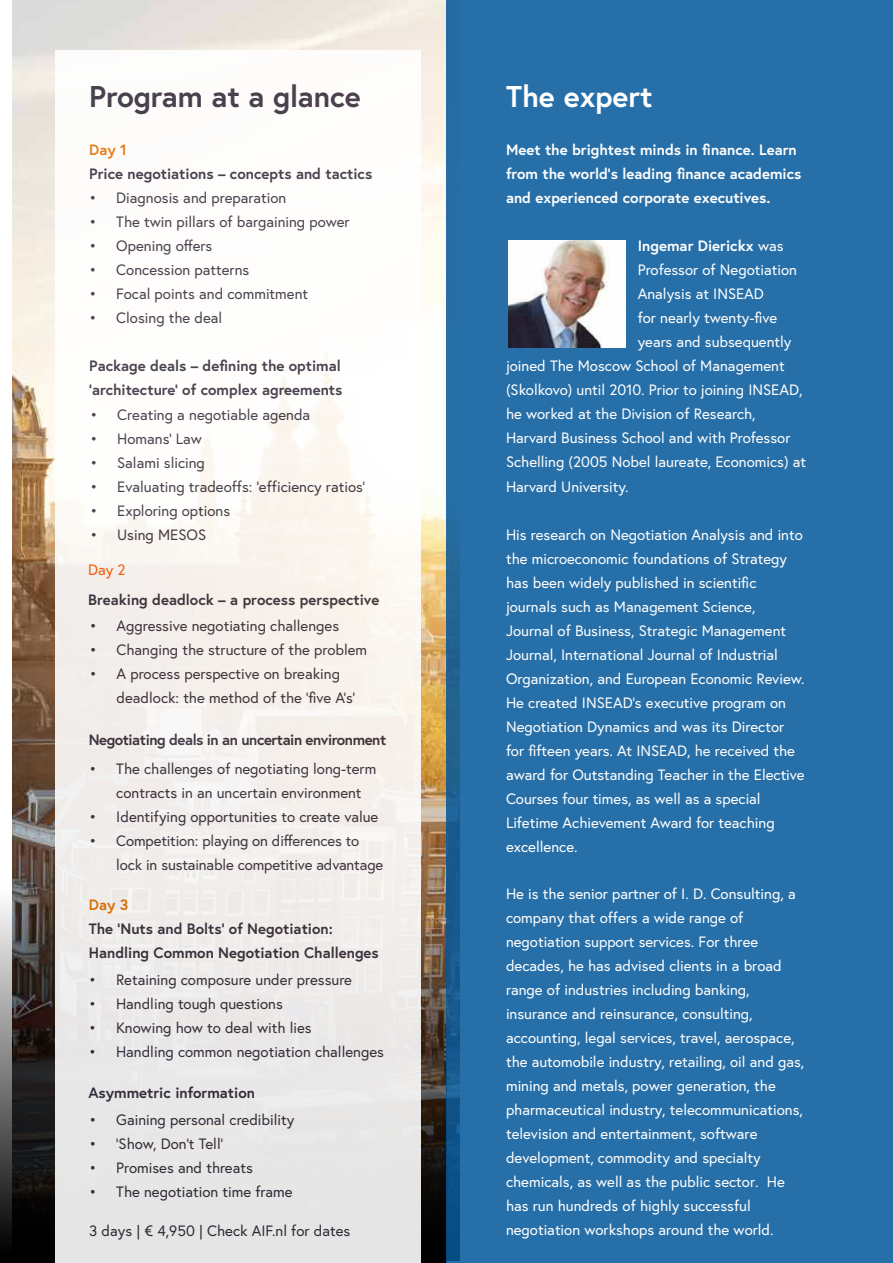
<style>
.page{position:relative;width:893px;height:1263px;background:#fff}
.page>*{position:absolute;margin:0;border:0;box-sizing:border-box;transform-origin:0 0}
.t1{font:700 30px "Europa";letter-spacing:-.005em;color:#372e3d}
.t2{font:700 30px "Europa";color:#fff}
.t3{font:15px/24px "Europa";color:#fff}
.t4{font:15px/24px "Europa";color:#372e3d}
.t5{font:700 15px/24px "Europa";color:#372e3d}
.t6{font:700 15px/24px "Europa";color:#fff}
.t7{font:700 15px "Europa";letter-spacing:-.03em;color:#372e3d}
.t8{font:700 15px "Europa";color:#e67201}
.t9{font:15px "Europa";color:#f50}
.s1{font-weight:400}
</style>
<div class="page">
<img style="left:13px;top:0;width:433px;height:880px">
<svg style="left:0;top:880px;width:446px;height:383px"></svg>
<div style="left:446px;top:0;width:447px;height:1263px;background:#276fa8"></div>
<div style="left:55px;top:50px;width:366px;height:1213px;background:linear-gradient(to bottom,#fff,#e7e5e3)"></div>
<img style="left:508px;top:241px;width:117px;height:107px">
<h1 class="t1" style="left:89px;top:76px;width:273px">Program at a glance</h1>
<p class="t8" style="left:89px;top:140px;width:39px">Day 1</p>
<p class="t5" style="left:89px;top:162px;width:285px">Price negotiations – concepts and tactics</p>
<p class="t4" style="left:89px;top:186px;width:199px">• Diagnosis and preparation</p>
<p class="t4" style="left:89px;top:210px;width:262px">• The twin pillars of bargaining power</p>
<p class="t4" style="left:89px;top:234px;width:124px">• Opening offers</p>
<p class="t4" style="left:89px;top:258px;width:162px">• Concession patterns</p>
<p class="t4" style="left:89px;top:282px;width:220px">• Focal points and commitment</p>
<p class="t4" style="left:89px;top:306px;width:135px">• Closing the deal</p>
<p class="t5" style="left:89px;top:354px;width:255px">Package deals – defining the optimal ‘architecture’ of complex agreements</p>
<p class="t4" style="left:90px;top:402px;width:222px">• Creating a negotiable agenda</p>
<p class="t4" style="left:90px;top:426px;width:113px">• Homans’ Law</p>
<p class="t4" style="left:90px;top:450px;width:116px">• Salami slicing</p>
<p class="t4" style="left:90px;top:474px;width:276px">• Evaluating tradeoffs: ‘efficiency ratios’</p>
<p class="t4" style="left:90px;top:498px;width:142px">• Exploring options</p>
<p class="t4" style="left:90px;top:522px;width:117px">• Using MESOS</p>
<p class="t9" style="left:88px;top:560px;width:39px">Day 2</p>
<p class="t5" style="left:88px;top:588px;width:293px">Breaking deadlock – a process perspective</p>
<p class="t4" style="left:90px;top:613px;width:251px">• Aggressive negotiating challenges</p>
<p class="t4" style="left:90px;top:637px;width:279px">• Changing the structure of the problem</p>
<p class="t4" style="left:117px;top:661px;width:240px;text-indent:-27px">• A process perspective on breaking deadlock: the method of the ‘five A’s’</p>
<p class="t7" style="left:89px;top:729px;width:299px">Negotiating deals in an uncertain environment</p>
<p class="t4" style="left:116px;top:756px;width:262px;text-indent:-27px">• The challenges of negotiating long-term contracts in an uncertain environment</p>
<p class="t4" style="left:89px;top:804px;width:291px">• Identifying opportunities to create value</p>
<p class="t4" style="left:116px;top:828px;width:268px;text-indent:-27px">• Competition: playing on differences to lock in sustainable competitive advantage</p>
<p class="t8" style="left:89px;top:895px;width:41px">Day 3</p>
<p class="t5" style="left:89px;top:917px;width:292px">The 'Nuts and Bolts' of Negotiation:<br>Handling Common Negotiation Challenges</p>
<p class="t4" style="left:89px;top:967px;width:265px">• Retaining composure under pressure</p>
<p class="t4" style="left:89px;top:991px;width:195px">• Handling tough questions</p>
<p class="t4" style="left:89px;top:1015px;width:224px">• Knowing how to deal with lies</p>
<p class="t4" style="left:89px;top:1039px;width:296px">• Handling common negotiation challenges</p>
<p class="t5" style="left:88px;top:1080px;width:168px">Asymmetric information</p>
<p class="t4" style="left:89px;top:1107px;width:206px">• Gaining personal credibility</p>
<p class="t4" style="left:89px;top:1131px;width:135px">• ‘Show, Don’t Tell’</p>
<p class="t4" style="left:89px;top:1155px;width:165px">• Promises and threats</p>
<p class="t4" style="left:89px;top:1179px;width:205px">• The negotiation time frame</p>
<p class="t4" style="left:89px;top:1218px;width:263px">3 days | € 4,950 | Check AIF.nl for dates</p>
<h1 class="t2" style="left:506px;top:76px;width:148px">The expert</h1>
<p class="t6" style="left:506px;top:138px;width:297px">Meet the brightest minds in finance. Learn from the world’s leading finance academics and experienced corporate executives.</p>
<p class="t6" style="left:638px;top:234px;width:147px">Ingemar Dierickx <span class="s1">was</span></p>
<p class="t3" style="left:638px;top:258px;width:161px">Professor of Negotiation</p>
<p class="t3" style="left:638px;top:282px;width:128px">Analysis at INSEAD</p>
<p class="t3" style="left:638px;top:306px;width:141px">for nearly twenty-five</p>
<p class="t3" style="left:638px;top:330px;width:155px">years and subsequently</p>
<p class="t3" style="left:506px;top:354px;width:280px">joined The Moscow School of Management</p>
<p class="t3" style="left:506px;top:378px;width:298px">(Skolkovo) until 2010. Prior to joining INSEAD,</p>
<p class="t3" style="left:506px;top:402px;width:251px">he worked at the Division of Research,</p>
<p class="t3" style="left:506px;top:426px;width:286px">Harvard Business School and with Professor</p>
<p class="t3" style="left:506px;top:450px;width:302px">Schelling (2005 Nobel laureate, Economics) at</p>
<p class="t3" style="left:506px;top:474px;width:124px">Harvard University.</p>
<p class="t3" style="left:506px;top:522px;width:300px">His research on Negotiation Analysis and into the microeconomic foundations of Strategy has been widely published in scientific journals such as Management Science, Journal of Business, Strategic Management Journal, International Journal of Industrial Organization, and European Economic Review.<br>He created INSEAD’s executive program on Negotiation Dynamics and was its Director for fifteen years. At INSEAD, he received the award for Outstanding Teacher in the Elective Courses four times, as well as a special Lifetime Achievement Award for teaching excellence.</p>
<p class="t3" style="left:506px;top:882px;width:300px">He is the senior partner of I. D. Consulting, a company that offers a wide range of negotiation support services. For three decades, he has advised clients in a broad range of industries including banking, insurance and reinsurance, consulting, accounting, legal services, travel, aerospace, the automobile industry, retailing, oil and gas, mining and metals, power generation, the pharmaceutical industry, telecommunications, television and entertainment, software development, commodity and specialty chemicals, as well as the public sector. He has run hundreds of highly successful negotiation workshops around the world.</p>
</div>
